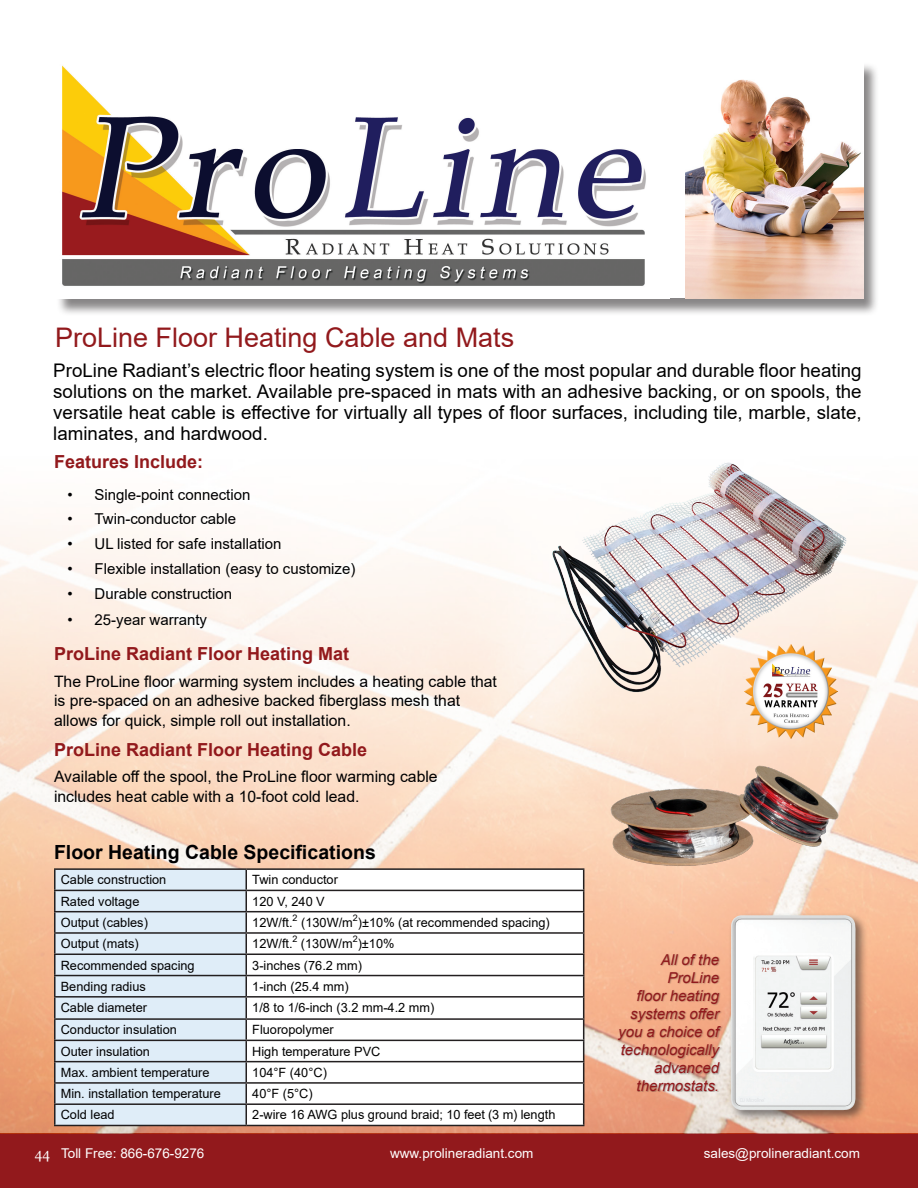
<style>
.page{position:relative;width:918px;height:1188px;background:#fff}
.page>*{position:absolute;margin:0;border:0;box-sizing:border-box;transform-origin:0 0}
.t1{font:27px "Arial";color:#92191c}
.t2{font:700 19.5px "Arial";color:#000001}
.t3{font:18.75px/21px "Arial";color:#000001;text-align:justify}
.t4{font:700 18px "Arial";color:#92191c}
.t5{font:15.75px "Arial";color:#000001}
.t6{font:15px "Arial";color:#000001}
.t7{font:italic 15px/18px "Arial";color:#92191c;text-align:right}
.t8{font:14.85px "Georgia";color:#fff;scale:.91 1}
.t9{font:13.5px "Arial";color:#fff}
.t10{font:12.75px "Arial";color:#000001}
.t11{font:9px "Arial";color:#000001}
</style>
<div class="page">
<div style="left:0;top:1134px;width:918px;height:54px;background:#92191c"></div>
<img style="left:0;top:519px;width:918px;height:615px">
<div style="left:56px;top:62px;width:824px;height:254px;background:#231f20;opacity:.54"></div>
<img style="left:56px;top:62px;width:614px;height:236px">
<div style="left:56px;top:870px;width:190px;height:255px;background:#dfedf8"></div>
<svg style="left:247px;top:870px;width:336px;height:255px"></svg>
<hr style="left:54px;top:868px;width:192px;height:2px;background:#231f20">
<hr style="left:54px;top:870px;width:2px;height:20px;background:#231f20">
<hr style="left:246px;top:868px;width:338px;height:2px;background:#231f20">
<hr style="left:54px;top:890px;width:192px;height:1px;background:#231f20">
<hr style="left:54px;top:891px;width:2px;height:20px;background:#231f20">
<hr style="left:246px;top:890px;width:338px;height:1px;background:#231f20">
<hr style="left:54px;top:911px;width:192px;height:1px;background:#231f20">
<hr style="left:54px;top:912px;width:2px;height:20px;background:#231f20">
<hr style="left:246px;top:911px;width:338px;height:1px;background:#231f20">
<hr style="left:54px;top:932px;width:192px;height:2px;background:#231f20">
<hr style="left:54px;top:934px;width:2px;height:20px;background:#231f20">
<hr style="left:246px;top:932px;width:338px;height:2px;background:#231f20">
<hr style="left:54px;top:954px;width:192px;height:1px;background:#231f20">
<hr style="left:54px;top:955px;width:2px;height:20px;background:#231f20">
<hr style="left:246px;top:954px;width:338px;height:1px;background:#231f20">
<hr style="left:54px;top:975px;width:192px;height:1px;background:#231f20">
<hr style="left:54px;top:976px;width:2px;height:20px;background:#231f20">
<hr style="left:246px;top:975px;width:338px;height:1px;background:#231f20">
<hr style="left:54px;top:996px;width:192px;height:2px;background:#231f20">
<hr style="left:54px;top:998px;width:2px;height:20px;background:#231f20">
<hr style="left:246px;top:996px;width:338px;height:2px;background:#231f20">
<hr style="left:54px;top:1018px;width:192px;height:2px;background:#231f20">
<hr style="left:54px;top:1020px;width:2px;height:20px;background:#231f20">
<hr style="left:246px;top:1018px;width:338px;height:2px;background:#231f20">
<hr style="left:54px;top:1040px;width:192px;height:1px;background:#231f20">
<hr style="left:54px;top:1041px;width:2px;height:20px;background:#231f20">
<hr style="left:246px;top:1040px;width:338px;height:1px;background:#231f20">
<hr style="left:54px;top:1061px;width:192px;height:1px;background:#231f20">
<hr style="left:54px;top:1062px;width:2px;height:20px;background:#231f20">
<hr style="left:246px;top:1061px;width:338px;height:1px;background:#231f20">
<hr style="left:54px;top:1082px;width:192px;height:2px;background:#231f20">
<svg style="left:54px;top:1084px;width:2px;height:19px"></svg>
<hr style="left:246px;top:1082px;width:338px;height:2px;background:#231f20">
<hr style="left:54px;top:1103px;width:192px;height:2px;background:#231f20">
<hr style="left:54px;top:1105px;width:2px;height:20px;background:#231f20">
<hr style="left:246px;top:1103px;width:338px;height:2px;background:#231f20">
<svg style="left:246px;top:870px;width:1px;height:255px"></svg>
<svg style="left:583px;top:870px;width:1px;height:255px"></svg>
<hr style="left:54px;top:1125px;width:192px;height:1px;background:#231f20">
<hr style="left:246px;top:1125px;width:338px;height:1px;background:#231f20">
<img style="left:685px;top:62px;width:179px;height:236px">
<div style="left:617px;top:954px;width:106px;height:138px;background:#231f20;opacity:.4"></div>
<img style="left:592px;top:761px;width:255px;height:120px">
<img style="left:546px;top:462px;width:308px;height:234px">
<div style="left:728px;top:913px;width:140px;height:210px;background:#231f20;opacity:.55"></div>
<img style="left:731px;top:915px;width:125px;height:195px">
<img style="left:742px;top:643px;width:98px;height:97px">
<p class="t1" style="left:55px;top:319px;width:461px">ProLine Floor Heating Cable and Mats</p>
<p class="t3" style="left:53px;top:359px;width:810px">ProLine Radiant’s electric floor heating system is one of the most popular and durable floor heating solutions on the market. Available pre-spaced in mats with an adhesive backing, or on spools, the versatile heat cable is effective for virtually all types of floor surfaces, including tile, marble, slate, laminates, and hardwood.</p>
<p class="t4" style="left:54px;top:449px;width:151px">Features Include:</p>
<p class="t6" style="left:68px;top:484px;width:184px">• Single-point connection</p>
<p class="t6" style="left:68px;top:509px;width:170px">• Twin-conductor cable</p>
<p class="t6" style="left:68px;top:534px;width:216px">• UL listed for safe installation</p>
<p class="t6" style="left:68px;top:558px;width:289px">• Flexible installation (easy to customize)</p>
<p class="t6" style="left:68px;top:583px;width:166px">• Durable construction</p>
<p class="t6" style="left:68px;top:610px;width:141px">• 25-year warranty</p>
<p class="t4" style="left:54px;top:641px;width:297px">ProLine Radiant Floor Heating Mat</p>
<p class="t5" style="left:54px;top:670px;width:444px">The ProLine floor warming system includes a heating cable that</p>
<p class="t5" style="left:54px;top:690px;width:408px">is pre-spaced on an adhesive backed fiberglass mesh that</p>
<p class="t5" style="left:54px;top:709px;width:298px">allows for quick, simple roll out installation.</p>
<p class="t4" style="left:54px;top:737px;width:315px">ProLine Radiant Floor Heating Cable</p>
<p class="t5" style="left:54px;top:765px;width:385px">Available off the spool, the ProLine floor warming cable</p>
<p class="t5" style="left:54px;top:785px;width:307px">includes heat cable with a 10-foot cold lead.</p>
<p class="t2" style="left:54px;top:839px;width:323px">Floor Heating Cable Specifications</p>
<p class="t10" style="left:61px;top:871px;width:107px">Cable construction</p>
<p class="t10" style="left:252px;top:871px;width:87px">Twin conductor</p>
<p class="t10" style="left:61px;top:892px;width:80px">Rated voltage</p>
<p class="t10" style="left:252px;top:892px;width:74px">120 V, 240 V</p>
<p class="t10" style="left:61px;top:914px;width:89px">Output (cables)</p>
<p class="t10" style="left:252px;top:914px;width:42px">12W/ft.</p>
<p class="t11" style="left:293px;top:912px;width:7px">2</p>
<p class="t10" style="left:301px;top:914px;width:250px">(130W/m )±10% (at recommended spacing)</p>
<p class="t11" style="left:353px;top:912px;width:7px">2</p>
<p class="t8" style="left:35px;top:1145px;width:18px">44</p>
<p class="t10" style="left:61px;top:935px;width:79px">Output (mats)</p>
<p class="t10" style="left:252px;top:935px;width:42px">12W/ft.</p>
<p class="t11" style="left:293px;top:933px;width:7px">2</p>
<p class="t10" style="left:301px;top:935px;width:95px">(130W/m )±10%</p>
<p class="t11" style="left:353px;top:933px;width:7px">2</p>
<p class="t10" style="left:61px;top:956px;width:135px">Recommended spacing</p>
<p class="t10" style="left:252px;top:956px;width:111px">3-inches (76.2 mm)</p>
<p class="t10" style="left:61px;top:978px;width:87px">Bending radius</p>
<p class="t10" style="left:252px;top:978px;width:98px">1-inch (25.4 mm)</p>
<p class="t10" style="left:61px;top:999px;width:88px">Cable diameter</p>
<p class="t10" style="left:252px;top:999px;width:184px">1/8 to 1/6-inch (3.2 mm-4.2 mm)</p>
<p class="t10" style="left:61px;top:1021px;width:118px">Conductor insulation</p>
<p class="t10" style="left:252px;top:1021px;width:83px">Fluoropolymer</p>
<p class="t10" style="left:61px;top:1042px;width:91px">Outer insulation</p>
<p class="t10" style="left:252px;top:1042px;width:130px">High temperature PVC</p>
<p class="t10" style="left:61px;top:1064px;width:150px">Max. ambient temperature</p>
<p class="t10" style="left:252px;top:1064px;width:76px">104°F (40°C)</p>
<p class="t10" style="left:61px;top:1085px;width:162px">Min. installation temperature</p>
<p class="t10" style="left:252px;top:1085px;width:62px">40°F (5°C)</p>
<p class="t10" style="left:61px;top:1106px;width:55px">Cold lead</p>
<p class="t10" style="left:252px;top:1106px;width:305px">2-wire 16 AWG plus ground braid; 10 feet (3 m) length</p>
<p class="t7" style="left:618px;top:951px;width:102px">All of the<br>ProLine<br>floor heating systems offer you a choice of technologically advanced thermostats.</p>
<p class="t9" style="left:61px;top:1144px;width:145px">Toll Free: 866-676-9276</p>
<p class="t9" style="left:390px;top:1144px;width:145px">www.prolineradiant.com</p>
<p class="t9" style="left:704px;top:1144px;width:158px">sales@prolineradiant.com</p>
</div>
